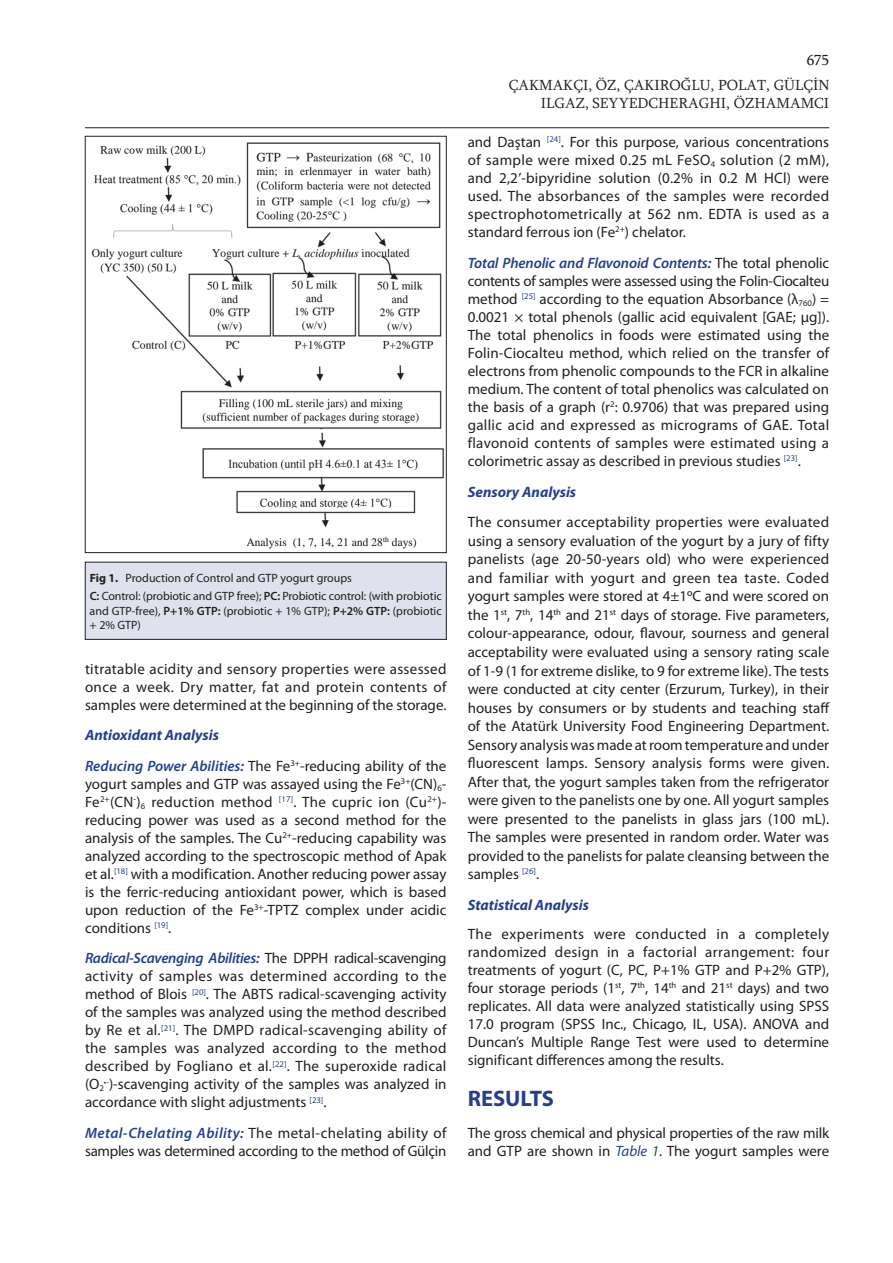
<style>
.page{position:relative;width:893px;height:1263px;background:#fff}
.page>*{position:absolute;margin:0;border:0;box-sizing:border-box;transform-origin:0 0}
.METIN{font:700 22.5px "Myriad Pro";color:#253f8e}
.METIN-2{font:15px/18px "Myriad Pro";color:#231f20;text-align:justify}
.METIN-3{font:15px/18px "Myriad Pro";letter-spacing:-.02em;color:#231f20}
.UST_BILGI_SAG{font:15px "Sylfaen";color:#231f20}
.METIN-4{font:italic 700 15px "Myriad Pro";color:#253f8e}
.sag_numara{font:15px "Sylfaen";color:#231f20}
.SEKIL{font:12px/14.4px "Myriad Pro";color:#231f20;text-align:justify}
.s1{font-weight:700}
.s2{font-weight:600}
.s3{font-weight:600;font-style:italic;color:#253f8e}
.s4{font-family:"Times New Roman"}
.s5{font-style:italic;color:#253f8e}
</style>
<div class="page">
<hr style="left:85px;top:127px;width:744px;height:1px;background:#231f20">
<img style="left:91px;top:142px;width:353px;height:407px">
<div style="left:85px;top:136px;width:361px;height:417px;border:1px solid #231f20"></div>
<div style="left:85px;top:562px;width:361px;height:77px;background:#e0e1ee"></div>
<p class="SEKIL" style="left:90px;top:570px;width:264px"><span class="s1">Fig 1.</span> Production of Control and GTP yogurt groups</p>
<p class="SEKIL" style="left:90px;top:589px;width:354px"><span class="s2">C:</span> Control: (probiotic and GTP free); <span class="s2">PC:</span> Probiotic control: (with probiotic and GTP-free), <span class="s2">P+1% GTP:</span> (probiotic + 1% GTP); <span class="s2">P+2% GTP:</span> (probiotic + 2% GTP)</p>
<p class="METIN-2" style="left:85px;top:659px;width:363px">titratable acidity and sensory properties were assessed once a week. Dry matter, fat and protein contents of samples were determined at the beginning of the storage.</p>
<p class="METIN-4" style="left:85px;top:725px;width:135px">Antioxidant Analysis</p>
<p class="METIN-2" style="left:85px;top:757px;width:363px"><span class="s3">Reducing Power Abilities:</span> The Fe<sup>3+</sup>-reducing ability of the yogurt samples and GTP was assayed using the Fe<sup>3+</sup>(CN)<sub>6</sub>- Fe<sup>2+</sup>(CN<sup>-</sup>)<sub>6</sub> reduction method <sup>[17]</sup>. The cupric ion (Cu<sup>2+</sup>)- reducing power was used as a second method for the analysis of the samples. The Cu<sup>2+</sup>-reducing capability was analyzed according to the spectroscopic method of Apak et al.<sup>[18]</sup> with a modification. Another reducing power assay is the ferric-reducing antioxidant power, which is based upon reduction of the Fe<sup>3+</sup>-TPTZ complex under acidic conditions <sup>[19]</sup>.</p>
<p class="METIN-2" style="left:85px;top:949px;width:363px"><span class="s3">Radical-Scavenging Abilities:</span> The DPPH radical-scavenging activity of samples was determined according to the method of Blois <sup>[20]</sup>. The ABTS radical-scavenging activity of the samples was analyzed using the method described by Re et al.<sup>[21]</sup>. The DMPD radical-scavenging ability of the samples was analyzed according to the method described by Fogliano et al.<sup>[22]</sup>. The superoxide radical (O<sub>2</sub><sup>•-</sup>)-scavenging activity of the samples was analyzed in accordance with slight adjustments <sup>[23]</sup>.</p>
<p class="METIN-3" style="left:85px;top:1124px;width:363px"><span class="s3">Metal-Chelating Ability:</span> The metal-chelating ability of samples was determined according to the method of Gülçin</p>
<p class="sag_numara" style="left:807px;top:50px;width:24px">675</p>
<p class="UST_BILGI_SAG" style="left:509px;top:75px;width:322px">ÇAKMAKÇI, ÖZ, ÇAKIROĞLU, POLAT, GÜLÇİN</p>
<p class="UST_BILGI_SAG" style="left:541px;top:93px;width:290px">ILGAZ, SEYYEDCHERAGHI, ÖZHAMAMCI</p>
<p class="METIN-2" style="left:468px;top:133px;width:363px">and Daştan <sup>[24]</sup>. For this purpose, various concentrations of sample were mixed 0.25 mL FeSO<sub>4</sub> solution (2 mM), and 2,2<span class="s4">′</span>-bipyridine solution (0.2% in 0.2 M HCl) were used. The absorbances of the samples were recorded spectrophotometrically at 562 nm. EDTA is used as a standard ferrous ion (Fe<sup>2+</sup>) chelator.</p>
<p class="METIN-2" style="left:468px;top:254px;width:363px"><span class="s3">Total Phenolic and Flavonoid Contents:</span> The total phenolic contents of samples were assessed using the Folin-Ciocalteu method <sup>[25]</sup> according to the equation Absorbance (λ<sub>760</sub>) = 0.0021 × total phenols (gallic acid equivalent [GAE; μg]).<br>The total phenolics in foods were estimated using the Folin-Ciocalteu method, which relied on the transfer of electrons from phenolic compounds to the FCR in alkaline medium. The content of total phenolics was calculated on the basis of a graph (r<sup>2</sup>: 0.9706) that was prepared using gallic acid and expressed as micrograms of GAE. Total flavonoid contents of samples were estimated using a colorimetric assay as described in previous studies <sup>[23]</sup>.</p>
<p class="METIN-4" style="left:468px;top:482px;width:110px">Sensory Analysis</p>
<p class="METIN-2" style="left:468px;top:513px;width:364px;line-height:18.5px">The consumer acceptability properties were evaluated using a sensory evaluation of the yogurt by a jury of fifty panelists (age 20-50-years old) who were experienced and familiar with yogurt and green tea taste. Coded yogurt samples were stored at 4±1ºC and were scored on the 1<sup>st</sup>, 7<sup>th</sup>, 14<sup>th</sup> and 21<sup>st</sup> days of storage. Five parameters, colour-appearance, odour, flavour, sourness and general acceptability were evaluated using a sensory rating scale of 1-9 (1 for extreme dislike, to 9 for extreme like). The tests were conducted at city center (Erzurum, Turkey), in their houses by consumers or by students and teaching staff of the Atatürk University Food Engineering Department.<br>Sensory analysis was made at room temperature and under fluorescent lamps. Sensory analysis forms were given.<br>After that, the yogurt samples taken from the refrigerator were given to the panelists one by one. All yogurt samples were presented to the panelists in glass jars (100 mL).<br>The samples were presented in random order. Water was provided to the panelists for palate cleansing between the samples <sup>[26]</sup>.</p>
<p class="METIN-4" style="left:468px;top:895px;width:123px">Statistical Analysis</p>
<p class="METIN-2" style="left:468px;top:925px;width:363px">The experiments were conducted in a completely randomized design in a factorial arrangement: four treatments of yogurt (C, PC, P+1% GTP and P+2% GTP), four storage periods (1<sup>st</sup>, 7<sup>th</sup>, 14<sup>th</sup> and 21<sup>st</sup> days) and two replicates. All data were analyzed statistically using SPSS 17.0 program (SPSS Inc., Chicago, IL, USA). ANOVA and Duncan’s Multiple Range Test were used to determine significant differences among the results.</p>
<p class="METIN" style="left:468px;top:1086px;width:88px">RESULTS</p>
<p class="METIN-2" style="left:468px;top:1124px;width:363px">The gross chemical and physical properties of the raw milk and GTP are shown in <span class="s5">Table 1</span>. The yogurt samples were</p>
</div>
